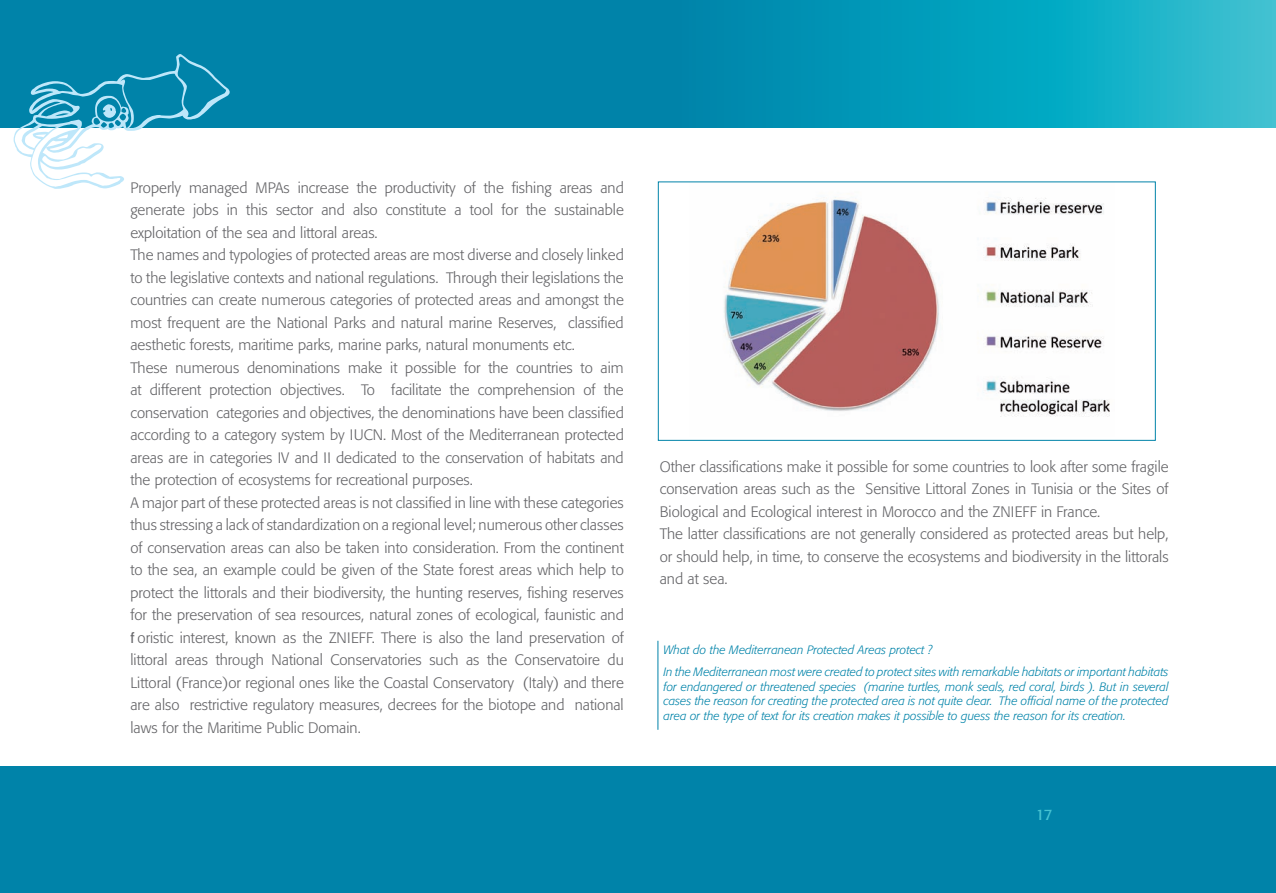
<style>
.page{position:relative;width:1276px;height:893px;background:#fff}
.page>*{position:absolute;margin:0;border:0;box-sizing:border-box;transform-origin:0 0}
.t1{font:300 15px/22.5px "Formata";color:#636366}
.t2{font:15px "Formata";color:#47c3d2}
.t3{font:italic 300 12px/14.4px "Formata";color:#0083a9}
</style>
<div class="page">
<div style="left:1px;top:767px;width:1275px;height:126px;background:#0083a9"></div>
<svg style="left:0;top:0;width:1276px;height:128px"></svg>
<hr style="left:657px;top:641px;width:1px;height:89px;background:#0083a9">
<img style="left:724px;top:197px;width:386px;height:220px">
<div style="left:658px;top:181px;width:497px;height:260px;border:1px solid #0083a9"></div>
<svg style="left:14px;top:54px;width:216px;height:135px"></svg>
<p class="t1" style="left:130px;top:176px;width:495px">Properly managed MPAs increase the productivity of the fishing areas and generate jobs in this sector and also constitute a tool for the sustainable exploitation of the sea and littoral areas.<br>The names and typologies of protected areas are most diverse and closely linked to the legislative contexts and national regulations. Through their legislations the countries can create numerous categories of protected areas and amongst the most frequent are the National Parks and natural marine Reserves, classified aesthetic forests, maritime parks, marine parks, natural monuments etc.<br>These numerous denominations make it possible for the countries to aim at different protection objectives. To facilitate the comprehension of the conservation categories and objectives, the denominations have been classified according to a category system by IUCN. Most of the Mediterranean protected areas are in categories IV and II dedicated to the conservation of habitats and the protection of ecosystems for recreational purposes.<br>A major part of these protected areas is not classified in line with these categories thus stressing a lack of standardization on a regional level; numerous other classes of conservation areas can also be taken into consideration. From the continent to the sea, an example could be given of the State forest areas which help to protect the littorals and their biodiversity, the hunting reserves, fishing reserves for the preservation of sea resources, natural zones of ecological, faunistic and floristic interest, known as the ZNIEFF. There is also the land preservation of littoral areas through National Conservatories such as the Conservatoire du Littoral (France)or regional ones like the Coastal Conservatory (Italy) and there are also restrictive regulatory measures, decrees for the biotope and national laws for the Maritime Public Domain.</p>
<p class="t1" style="left:660px;top:455px;width:510px">Other classifications make it possible for some countries to look after some fragile conservation areas such as the Sensitive Littoral Zones in Tunisia or the Sites of Biological and Ecological interest in Morocco and the ZNIEFF in France.<br>The latter classifications are not generally considered as protected areas but help, or should help, in time, to conserve the ecosystems and biodiversity in the littorals and at sea.</p>
<p class="t3" style="left:663px;top:638px;width:506px;line-height:23px">What do the Mediterranean Protected Areas protect ?<br>In the Mediterranean most were created to protect sites with remarkable habitats or important habitats</p>
<p class="t3" style="left:663px;top:679px;width:506px;text-align:justify">for endangered or threatened species (marine turtles, monk seals, red coral, birds ). But in several cases the reason for creating the protected area is not quite clear. The official name of the protected area or the type of text for its creation makes it possible to guess the reason for its creation.</p>
<p class="t2" style="left:1035px;top:805px;width:18px">17</p>
</div>
